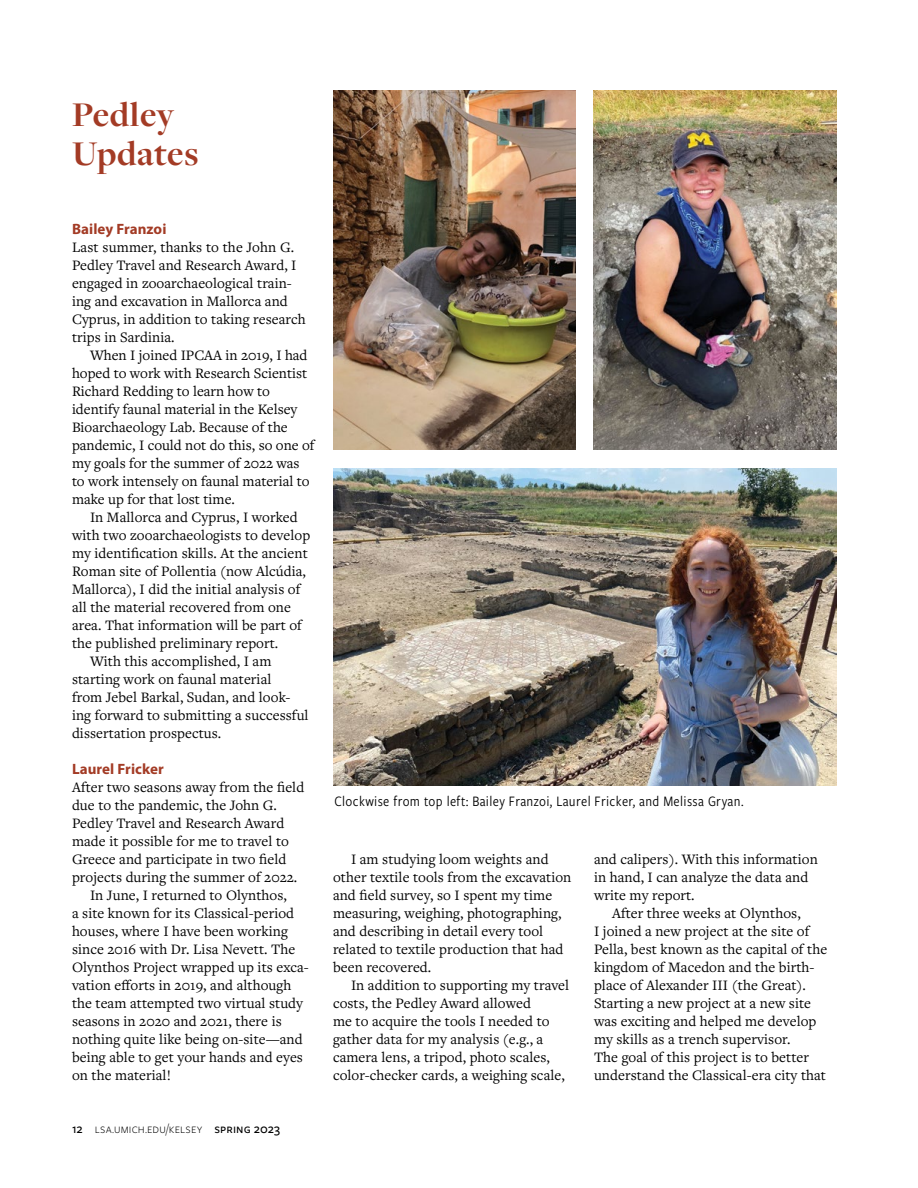
<style>
.page{position:relative;width:918px;height:1188px;background:#fff}
.page>*{position:absolute;margin:0;border:0;box-sizing:border-box;transform-origin:0 0}
.headline{font:700 36px/39px "Freight Disp Pro";letter-spacing:.02em;color:#a33b25}
.body_text_with_inden{font:15px/18px "Freight Text Pro";letter-spacing:.005em;color:#000}
.body_text_no_indent{font:15px/18px "Freight Text Pro";letter-spacing:.005em;color:#000}
.t1{font:15px "Freight Sans Cnd Pro";letter-spacing:.02em;color:#000}
.Subhead_A{font:700 15px "Myriad Pro";letter-spacing:.005em;color:#a33b25}
.t2{font:300 13.5px "Freight Sans Pro";letter-spacing:.015em;color:#000}
.s1{font-weight:500}
</style>
<div class="page">
<img style="left:333px;top:90px;width:243px;height:360px">
<img style="left:593px;top:90px;width:244px;height:360px">
<img style="left:333px;top:468px;width:504px;height:317px">
<h1 class="headline" style="left:72px;top:94px;width:128px">Pedley<br>Updates</h1>
<h2 class="Subhead_A" style="left:72px;top:219px;width:96px">Bailey Franzoi</h2>
<p class="body_text_no_indent" style="left:72px;top:238px;width:235px">Last summer, thanks to the John G.<br>Pedley Travel and Research Award, I engaged in zooarchaeological train&shy;ing and excavation in Mallorca and Cyprus, in addition to taking research trips in Sardinia.</p>
<p class="body_text_with_inden" style="left:72px;top:346px;width:244px;text-indent:18px">When I joined IPCAA in 2019, I had hoped to work with Research Scientist Richard Redding to learn how to identify faunal material in the Kelsey Bioarchaeology Lab. Because of the pandemic, I could not do this, so one of my goals for the summer of 2022 was to work intensely on faunal material to make up for that lost time.</p>
<p class="body_text_with_inden" style="left:72px;top:508px;width:240px;text-indent:18px">In Mallorca and Cyprus, I worked with two zooarchaeologists to develop my identification skills. At the ancient Roman site of Pollentia (now Alcúdia, Mallorca), I did the initial analysis of all the material recovered from one area. That information will be part of the published preliminary report.</p>
<p class="body_text_with_inden" style="left:72px;top:652px;width:238px;text-indent:18px">With this accomplished, I am starting work on faunal material<br>from Jebel Barkal, Sudan, and look&shy;ing forward to submitting a successful dissertation prospectus.</p>
<h2 class="Subhead_A" style="left:72px;top:759px;width:93px">Laurel Fricker</h2>
<p class="body_text_no_indent" style="left:72px;top:778px;width:234px">After two seasons away from the field due to the pandemic, the John G.<br>Pedley Travel and Research Award made it possible for me to travel to Greece and participate in two field projects during the summer of 2022.</p>
<p class="body_text_with_inden" style="left:72px;top:886px;width:238px;text-indent:18px">In June, I returned to Olynthos,<br>a site known for its Classical-period houses, where I have been working since 2016 with Dr. Lisa Nevett. The Olynthos Project wrapped up its exca&shy;vation efforts in 2019, and although the team attempted two virtual study seasons in 2020 and 2021, there is nothing quite like being on-site—and being able to get your hands and eyes on the material!</p>
<p class="t2" style="left:72px;top:1119px;width:210px"><span class="s1">12</span> lsa.umich.edu/kelsey <span class="s1">spring 2023</span></p>
<p class="t1" style="left:334px;top:791px;width:411px">Clockwise from top left: Bailey Franzoi, Laurel Fricker, and Melissa Gryan.</p>
<p class="body_text_with_inden" style="left:333px;top:850px;width:240px;text-indent:18px">I am studying loom weights and other textile tools from the excavation and field survey, so I spent my time measuring, weighing, photographing, and describing in detail every tool related to textile production that had been recovered.</p>
<p class="body_text_with_inden" style="left:333px;top:976px;width:238px;text-indent:18px">In addition to supporting my travel costs, the Pedley Award allowed<br>me to acquire the tools I needed to gather data for my analysis (e.g., a camera lens, a tripod, photo scales, color-checker cards, a weighing scale,</p>
<p class="body_text_with_inden" style="left:594px;top:850px;width:225px">and calipers). With this information in hand, I can analyze the data and write my report.</p>
<p class="body_text_with_inden" style="left:594px;top:904px;width:235px;text-indent:18px">After three weeks at Olynthos,<br>I joined a new project at the site of Pella, best known as the capital of the kingdom of Macedon and the birth&shy;place of Alexander III (the Great).<br>Starting a new project at a new site was exciting and helped me develop my skills as a trench supervisor.<br>The goal of this project is to better understand the Classical-era city that</p>
</div>
